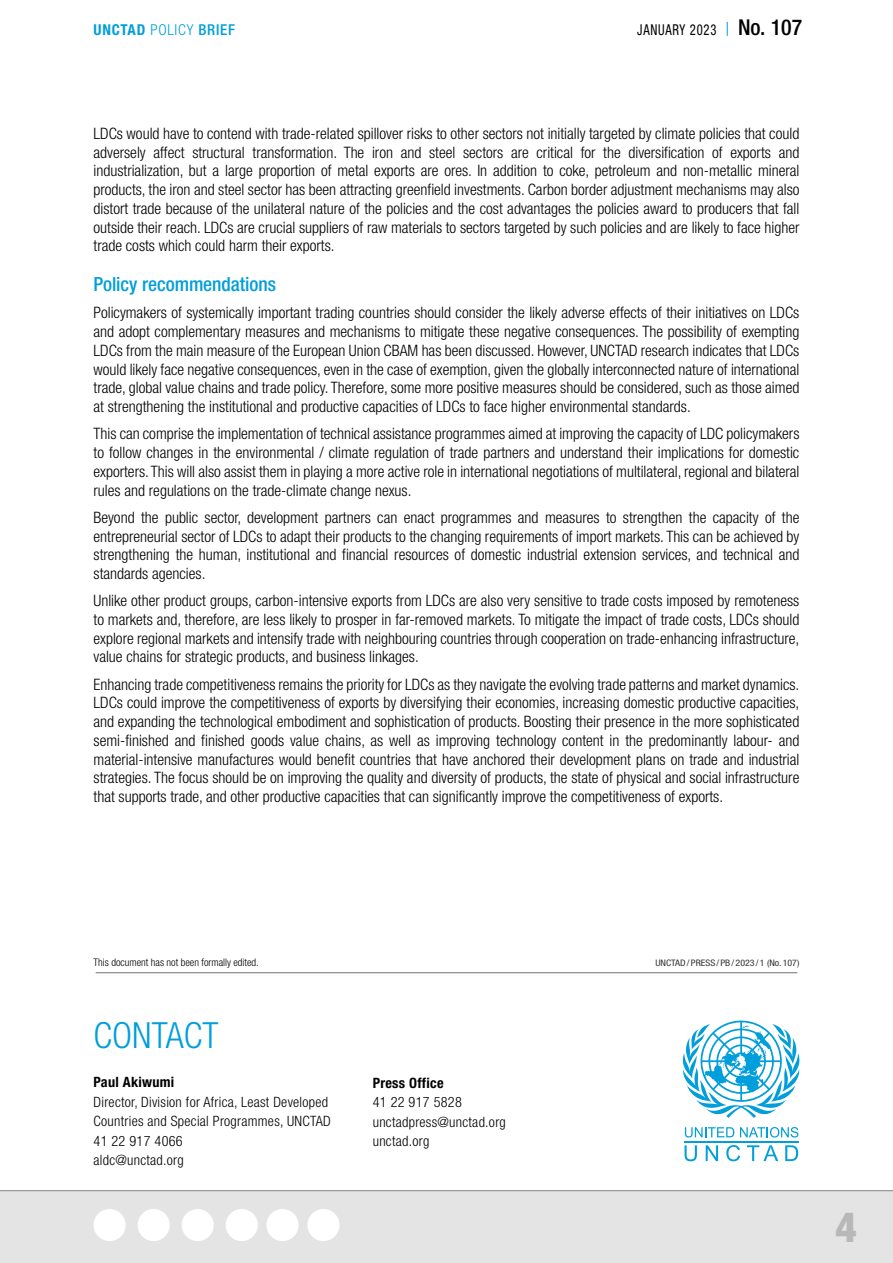
<style>
.page{position:relative;width:893px;height:1263px;background:#fff}
.page>*{position:absolute;margin:0;border:0;box-sizing:border-box;transform-origin:0 0}
.t1{font:800 condensed 42px "Helvetica Neue LT Std";color:#b8b8b8}
.t2{font:300 condensed 36px "Helvetica Neue LT Std";color:#009edb}
.t3{font:500 condensed 19.5px "Helvetica Neue LT Std";letter-spacing:-.005em;color:#009edb}
.t4{font:300 condensed 15.75px/18.8px "Helvetica Neue LT Std";color:#000;text-align:justify}
.t5{font:700 condensed 15px "Helvetica Neue LT Std";letter-spacing:.05em;color:#009edb}
.t6{font:condensed 15px "Helvetica Neue LT Std";letter-spacing:.06em;color:#000;scale:.84 1}
.t7{font:300 condensed 14.25px/19.5px "Helvetica Neue LT Std";letter-spacing:.02em;color:#000}
.t8{font:700 condensed 14.25px "Helvetica Neue LT Std";letter-spacing:.02em;color:#000}
.t9{font:300 condensed 10.5px "Helvetica Neue LT Std";color:#000}
.t10{font:condensed 9px "Helvetica Neue LT Std";color:#000;scale:1.1 1}
.s1{font-weight:300}
.s2{font-weight:500}
.s3{font-weight:500;font-size:21.9px}
</style>
<div class="page">
<svg style="left:727px;top:22px;width:1px;height:14px"></svg>
<div style="left:0;top:1191px;width:893px;height:72px;background:#e4e4e4"></div>
<div style="left:307px;top:1209px;width:33px;height:32px;background:#fff;border-radius:50%"></div>
<div style="left:266px;top:1209px;width:33px;height:32px;background:#fff;border-radius:50%"></div>
<div style="left:226px;top:1209px;width:32px;height:32px;background:#fff;border-radius:50%"></div>
<div style="left:182px;top:1209px;width:32px;height:32px;background:#fff;border-radius:50%"></div>
<div style="left:138px;top:1209px;width:32px;height:32px;background:#fff;border-radius:50%"></div>
<div style="left:94px;top:1209px;width:32px;height:32px;background:#fff;border-radius:50%"></div>
<hr style="left:0;top:1190px;width:893px;height:1px;background:#868686">
<svg style="left:685px;top:1145px;width:12px;height:16px"></svg>
<svg style="left:706px;top:1145px;width:12px;height:16px"></svg>
<svg style="left:726px;top:1145px;width:14px;height:16px"></svg>
<svg style="left:747px;top:1145px;width:31px;height:16px"></svg>
<svg style="left:785px;top:1145px;width:13px;height:16px"></svg>
<hr style="left:684px;top:1141px;width:114px;height:1px;background:#009edb">
<svg style="left:685px;top:1127px;width:49px;height:10px"></svg>
<svg style="left:740px;top:1127px;width:58px;height:10px"></svg>
<svg style="left:683px;top:1020px;width:116px;height:98px"></svg>
<hr style="left:96px;top:972px;width:701px;height:1px;background:#6d7171">
<p class="t5" style="left:94px;top:21px;width:143px">UNCTAD <span class="s1">POLICY</span> <span class="s2">BRIEF</span></p>
<p class="t6" style="left:637px;top:21px;width:198px">JANUARY 2023 <span class="s3">No. 107</span></p>
<p class="t4" style="left:94px;top:124px;width:707px">LDCs would have to contend with trade-related spillover risks to other sectors not initially targeted by climate policies that could adversely affect structural transformation. The iron and steel sectors are critical for the diversification of exports and industrialization, but a large proportion of metal exports are ores. In addition to coke, petroleum and non-metallic mineral products, the iron and steel sector has been attracting greenfield investments. Carbon border adjustment mechanisms may also distort trade because of the unilateral nature of the policies and the cost advantages the policies award to producers that fall outside their reach. LDCs are crucial suppliers of raw materials to sectors targeted by such policies and are likely to face higher trade costs which could harm their exports.</p>
<p class="t3" style="left:94px;top:272px;width:184px">Policy recommendations</p>
<p class="t4" style="left:94px;top:303px;width:707px">Policymakers of systemically important trading countries should consider the likely adverse effects of their initiatives on LDCs and adopt complementary measures and mechanisms to mitigate these negative consequences. The possibility of exempting LDCs from the main measure of the European Union CBAM has been discussed. However, UNCTAD research indicates that LDCs would likely face negative consequences, even in the case of exemption, given the globally interconnected nature of international trade, global value chains and trade policy. Therefore, some more positive measures should be considered, such as those aimed at strengthening the institutional and productive capacities of LDCs to face higher environmental standards.</p>
<p class="t4" style="left:94px;top:424px;width:707px">This can comprise the implementation of technical assistance programmes aimed at improving the capacity of LDC policymakers to follow changes in the environmental / climate regulation of trade partners and understand their implications for domestic exporters. This will also assist them in playing a more active role in international negotiations of multilateral, regional and bilateral rules and regulations on the trade-climate change nexus.</p>
<p class="t4" style="left:94px;top:508px;width:707px">Beyond the public sector, development partners can enact programmes and measures to strengthen the capacity of the entrepreneurial sector of LDCs to adapt their products to the changing requirements of import markets. This can be achieved by strengthening the human, institutional and financial resources of domestic industrial extension services, and technical and standards agencies.</p>
<p class="t4" style="left:94px;top:591px;width:707px">Unlike other product groups, carbon-intensive exports from LDCs are also very sensitive to trade costs imposed by remoteness to markets and, therefore, are less likely to prosper in far-removed markets. To mitigate the impact of trade costs, LDCs should explore regional markets and intensify trade with neighbouring countries through cooperation on trade-enhancing infrastructure, value chains for strategic products, and business linkages.</p>
<p class="t4" style="left:94px;top:675px;width:707px">Enhancing trade competitiveness remains the priority for LDCs as they navigate the evolving trade patterns and market dynamics.<br>LDCs could improve the competitiveness of exports by diversifying their economies, increasing domestic productive capacities, and expanding the technological embodiment and sophistication of products. Boosting their presence in the more sophisticated semi-finished and finished goods value chains, as well as improving technology content in the predominantly labour- and material-intensive manufactures would benefit countries that have anchored their development plans on trade and industrial strategies. The focus should be on improving the quality and diversity of products, the state of physical and social infrastructure that supports trade, and other productive capacities that can significantly improve the competitiveness of exports.</p>
<p class="t9" style="left:94px;top:957px;width:167px">This document has not been formally edited.</p>
<h2 class="t2" style="left:94px;top:1015px;width:126px">CONTACT</h2>
<p class="t8" style="left:94px;top:1073px;width:82px">Paul Akiwumi</p>
<p class="t7" style="left:94px;top:1092px;width:239px">Director, Division for Africa, Least Developed<br>Countries and Special Programmes, UNCTAD<br>41 22 917 4066<br>aldc@unctad.org</p>
<p class="t8" style="left:373px;top:1074px;width:72px">Press Office</p>
<p class="t7" style="left:373px;top:1092px;width:135px">41 22 917 5828 unctadpress@unctad.org unctad.org</p>
<p class="t10" style="left:655px;top:958px;width:132px">UNCTAD/ PRESS/ PB/ 2023 / 1 (No. 107)</p>
<h1 class="t1" style="left:835px;top:1201px;width:23px">4</h1>
</div>
